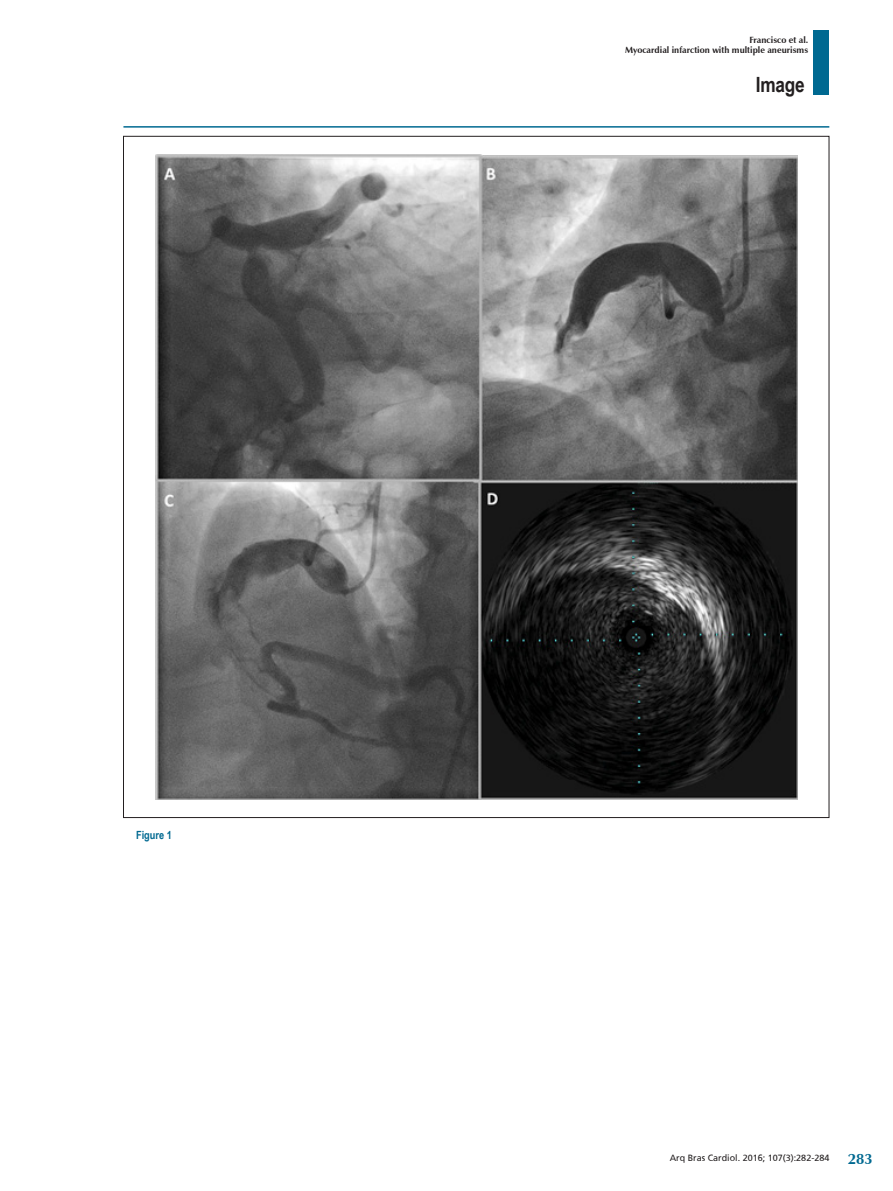
<style>
.page{position:relative;width:893px;height:1191px;background:#fff}
.page>*{position:absolute;margin:0;border:0;box-sizing:border-box;transform-origin:0 0}
.t1{font:700 21px "Arial Narrow";letter-spacing:-.01em;color:#231f20}
.t2{font:700 15px "Zapf Humanist 601 BT";color:#006991}
._06_-_LEGENDA_FIGURA{font:700 11.25px "Arial Narrow";color:#006991}
.t3{font:700 9px "Zapf Humanist 601 BT";color:#231f20}
.t4{font:9px "Frutiger";color:#231f20}
</style>
<div class="page">
<hr style="left:123px;top:126px;width:706px;height:2px;background:#006991">
<div style="left:813px;top:30px;width:16px;height:64px;background:#006991"></div>
<img style="left:155px;top:155px;width:643px;height:644px">
<p class="_06_-_LEGENDA_FIGURA" style="left:136px;top:826px;width:37px">Figure 1</p>
<p class="t3" style="left:749px;top:34px;width:60px">Francisco et al.</p>
<p class="t3" style="left:625px;top:45px;width:185px">Myocardial infarction with multiple aneurisms</p>
<h1 class="t1" style="left:756px;top:69px;width:50px">Image</h1>
<p class="t4" style="left:670px;top:1153px;width:161px">Arq Bras Cardiol. 2016; 107(3):282-284</p>
<p class="t2" style="left:848px;top:1149px;width:26px">283</p>
</div>
